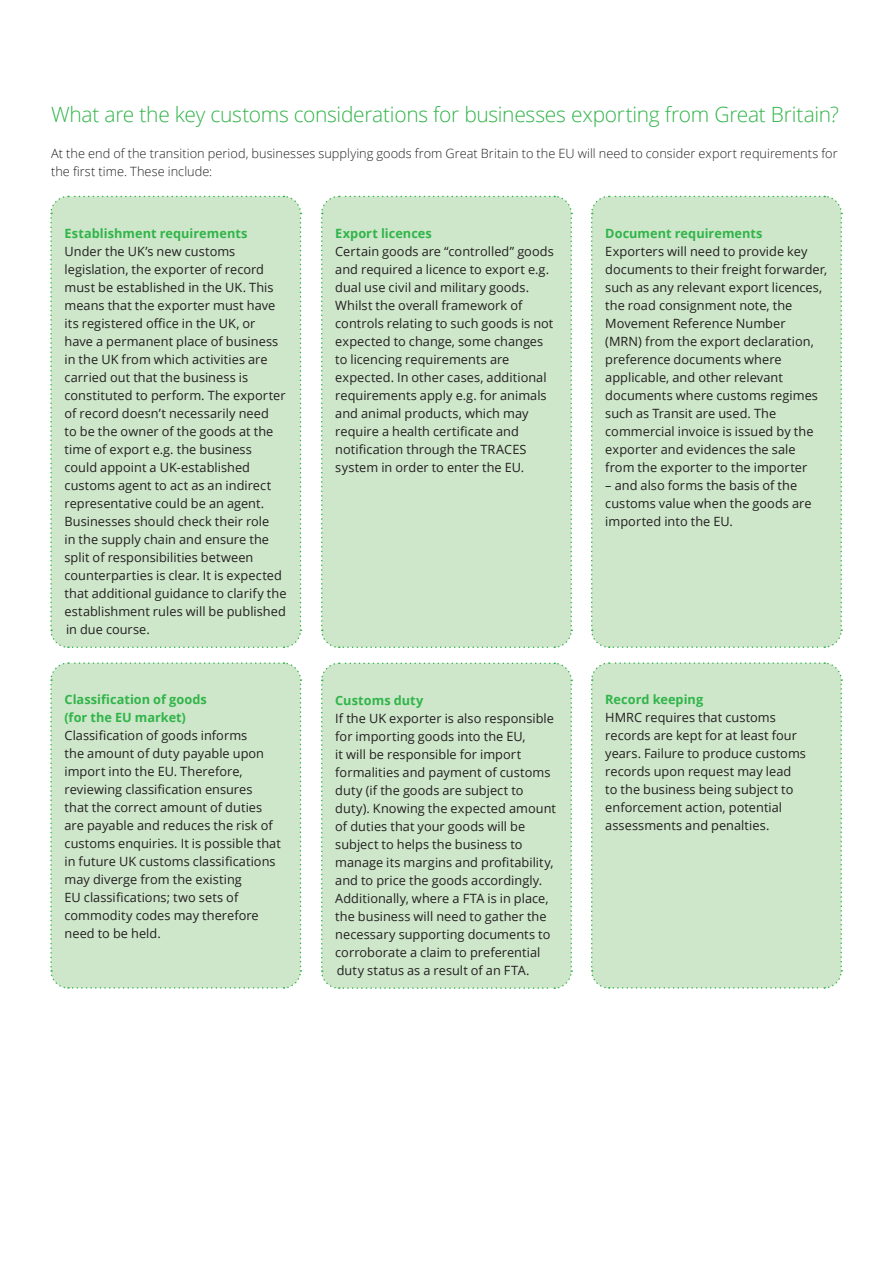
<style>
.page{position:relative;width:893px;height:1263px;background:#fff}
.page>*{position:absolute;margin:0;border:0;box-sizing:border-box;transform-origin:0 0}
.Introduction__14_18p{font:300 21px "Open Sans";letter-spacing:-.015em;color:#31b44a}
.Body_copy__white_8_5{font:12.75px/18px "Open Sans";letter-spacing:.005em;color:#231f20}
.Subhead_B__8_5_12pt{font:12.75px/18px "Open Sans";letter-spacing:.005em;color:#231f20}
.Body_copy__8_5_12pt{font:300 12.75px/18px "Open Sans";letter-spacing:.005em;color:#231f20}
.Subhead_B__8_5_12pt-2{font:700 12.75px/18px "Open Sans";letter-spacing:.005em;color:#31b44a}
</style>
<div class="page">
<svg style="left:50px;top:195px;width:252px;height:453px;background:#cfe8cc"></svg>
<svg style="left:591px;top:195px;width:252px;height:453px;background:#cce7c9"></svg>
<svg style="left:321px;top:195px;width:252px;height:453px;background:#cce7c9"></svg>
<div style="left:321px;top:662px;width:252px;height:327px;background:#cee7ca"></div>
<div style="left:50px;top:662px;width:252px;height:327px;background:#cee7ca"></div>
<div style="left:591px;top:662px;width:252px;height:327px;background:#cee7ca"></div>
<p class="Introduction__14_18p" style="left:51px;top:100px;width:789px">What are the key customs considerations for businesses exporting from Great Britain?</p>
<p class="Body_copy__8_5_12pt" style="left:51px;top:144px;width:788px">At the end of the transition period, businesses supplying goods from Great Britain to the EU will need to consider export requirements for the first time. These include:</p>
<p class="Subhead_B__8_5_12pt-2" style="left:65px;top:224px;width:184px">Establishment requirements</p>
<p class="Body_copy__white_8_5" style="left:65px;top:242px;width:224px">Under the UK’s new customs legislation, the exporter of record must be established in the UK. This means that the exporter must have its registered office in the UK, or have a permanent place of business in the UK from which activities are carried out that the business is constituted to perform. The exporter of record doesn’t necessarily need<br>to be the owner of the goods at the time of export e.g. the business could appoint a UK-established customs agent to act as an indirect representative could be an agent.<br>Businesses should check their role<br>in the supply chain and ensure the split of responsibilities between counterparties is clear. It is expected that additional guidance to clarify the establishment rules will be published in due course.</p>
<p class="Subhead_B__8_5_12pt-2" style="left:65px;top:690px;width:144px">Classification of goods (for the EU market)</p>
<p class="Subhead_B__8_5_12pt" style="left:65px;top:726px;width:218px">Classification of goods informs<br>the amount of duty payable upon import into the EU. Therefore, reviewing classification ensures<br>that the correct amount of duties are payable and reduces the risk of customs enquiries. It is possible that in future UK customs classifications may diverge from the existing<br>EU classifications; two sets of commodity codes may therefore need to be held.</p>
<p class="Subhead_B__8_5_12pt-2" style="left:335px;top:224px;width:98px">Export licences</p>
<p class="Body_copy__white_8_5" style="left:335px;top:242px;width:220px">Certain goods are “controlled” goods and required a licence to export e.g. dual use civil and military goods.<br>Whilst the overall framework of controls relating to such goods is not expected to change, some changes to licencing requirements are expected. In other cases, additional requirements apply e.g. for animals and animal products, which may require a health certificate and notification through the TRACES system in order to enter the EU.</p>
<p class="Subhead_B__8_5_12pt-2" style="left:335px;top:691px;width:90px">Customs duty</p>
<p class="Body_copy__white_8_5" style="left:335px;top:709px;width:222px">If the UK exporter is also responsible for importing goods into the EU,<br>it will be responsible for import formalities and payment of customs duty (if the goods are subject to duty). Knowing the expected amount of duties that your goods will be subject to helps the business to manage its margins and profitability, and to price the goods accordingly.<br>Additionally, where a FTA is in place, the business will need to gather the necessary supporting documents to corroborate a claim to preferential duty status as a result of an FTA.</p>
<p class="Subhead_B__8_5_12pt-2" style="left:605px;top:224px;width:159px">Document requirements</p>
<p class="Body_copy__white_8_5" style="left:605px;top:242px;width:223px">Exporters will need to provide key documents to their freight forwarder, such as any relevant export licences, the road consignment note, the<br>Movement Reference Number<br>(MRN) from the export declaration, preference documents where applicable, and other relevant documents where customs regimes such as Transit are used. The commercial invoice is issued by the exporter and evidences the sale from the exporter to the importer</p>
<p class="Body_copy__white_8_5" style="left:605px;top:476px;width:208px">– and also forms the basis of the customs value when the goods are imported into the EU.</p>
<p class="Subhead_B__8_5_12pt-2" style="left:605px;top:690px;width:100px">Record keeping</p>
<p class="Body_copy__white_8_5" style="left:605px;top:708px;width:202px">HMRC requires that customs records are kept for at least four years. Failure to produce customs records upon request may lead to the business being subject to enforcement action, potential assessments and penalties.</p>
</div>
